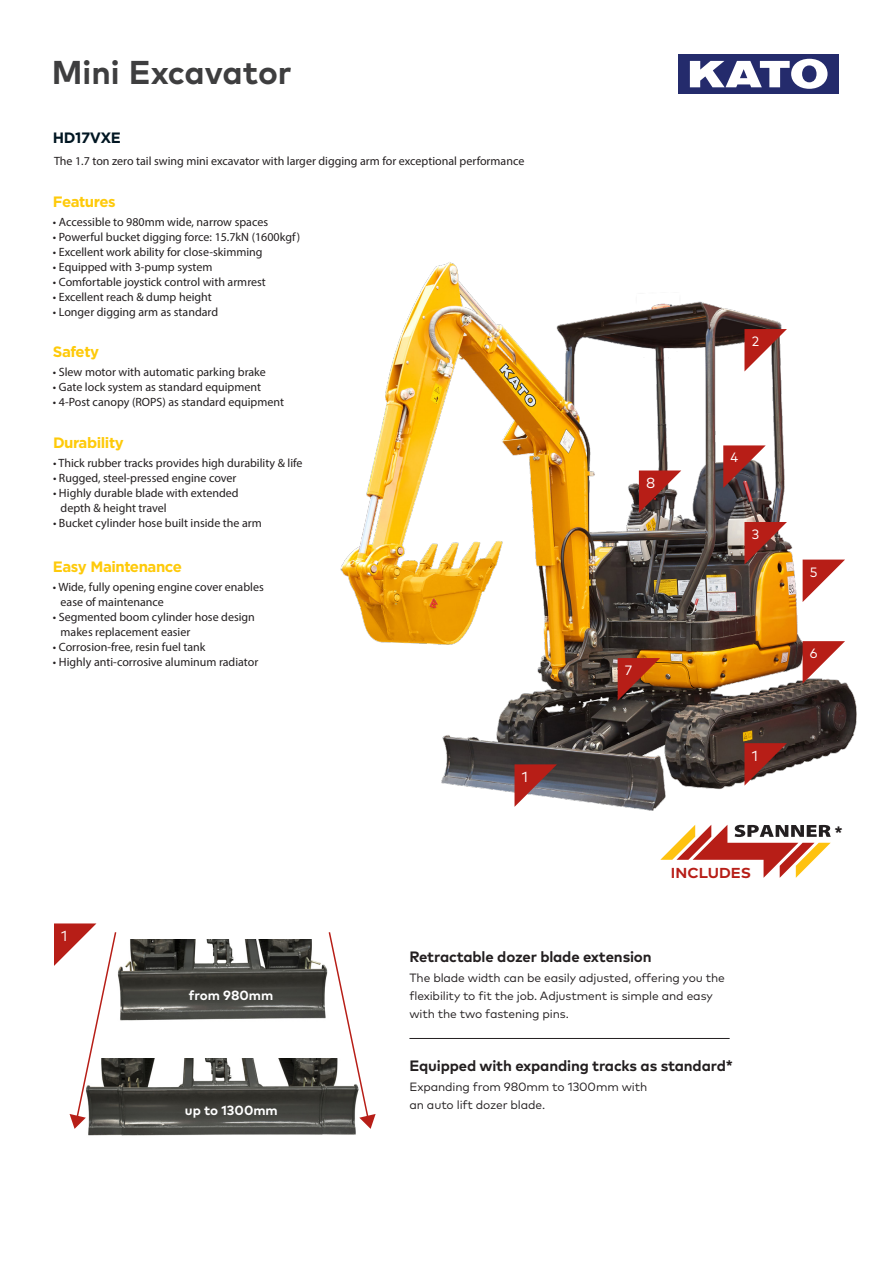
<style>
.page{position:relative;width:893px;height:1263px;background:#fff}
.page>*{position:absolute;margin:0;border:0;box-sizing:border-box;transform-origin:0 0}
.t1{font:700 33px "Mark Pro";color:#3e3e3f}
.t2{font:700 17.4px "Mark Pro";color:#231f20}
.t3{font:700 15px "Mark Pro";letter-spacing:-.01em;color:#231f20}
.t4{font:700 15px "Gotham";letter-spacing:-.03em;color:#feca0a}
.t5{font:700 15px "Gotham";letter-spacing:-.03em;color:#011622}
.t6{font:14.55px "Mark Pro";color:#fff}
.t7{font:700 14.4px "Mark Pro";color:#b71e17;scale:1.05 1}
.t8{font:13.5px "Mark Pro";color:#fff}
.t9{font:700 13.35px "Mark Pro";color:#fff}
.t10{font:12px/15px "Myriad Pro";color:#231f20}
.t11{font:12px/18px "Mark Pro";letter-spacing:-.01em;color:#231f20}
</style>
<div class="page">
<img style="left:340px;top:262px;width:517px;height:563px">
<img style="left:117px;top:939px;width:211px;height:82px">
<img style="left:88px;top:1059px;width:268px;height:77px">
<div style="left:678px;top:54px;width:161px;height:40px;background:#242b6c"></div>
<svg style="left:690px;top:59px;width:137px;height:30px"></svg>
<svg style="left:660px;top:825px;width:171px;height:53px"></svg>
<svg style="left:328px;top:932px;width:48px;height:197px"></svg>
<hr style="left:409px;top:1038px;width:321px;height:1px;background:#231f20">
<svg style="left:639px;top:470px;width:42px;height:43px"></svg>
<svg style="left:514px;top:764px;width:43px;height:43px"></svg>
<svg style="left:744px;top:743px;width:43px;height:43px"></svg>
<svg style="left:744px;top:329px;width:43px;height:42px"></svg>
<svg style="left:723px;top:445px;width:43px;height:43px;background:#954846"></svg>
<svg style="left:744px;top:522px;width:43px;height:42px;background:#a54932"></svg>
<svg style="left:803px;top:560px;width:42px;height:42px"></svg>
<svg style="left:803px;top:641px;width:42px;height:43px"></svg>
<svg style="left:618px;top:658px;width:42px;height:42px;background:#94361a"></svg>
<svg style="left:54px;top:923px;width:63px;height:206px"></svg>
<p class="t1" style="left:52px;top:47px;width:241px">Mini Excavator</p>
<p class="t5" style="left:53px;top:128px;width:70px">HD17VXE</p>
<p class="t10" style="left:54px;top:153px;width:472px">The 1.7 ton zero tail swing mini excavator with larger digging arm for exceptional performance</p>
<p class="t4" style="left:53px;top:192px;width:64px">Features</p>
<p class="t10" style="left:53px;top:215px;width:217px">• Accessible to 980mm wide, narrow spaces</p>
<p class="t10" style="left:53px;top:230px;width:249px">• Powerful bucket digging force: 15.7kN (1600kgf)</p>
<p class="t10" style="left:53px;top:245px;width:211px">• Excellent work ability for close-skimming</p>
<p class="t10" style="left:53px;top:260px;width:161px">• Equipped with 3-pump system</p>
<p class="t10" style="left:53px;top:275px;width:214px">• Comfortable joystick control with armrest</p>
<p class="t10" style="left:53px;top:290px;width:160px">• Excellent reach &amp; dump height</p>
<p class="t10" style="left:53px;top:305px;width:167px">• Longer digging arm as standard</p>
<p class="t4" style="left:53px;top:342px;width:48px">Safety</p>
<p class="t10" style="left:53px;top:365px;width:215px">• Slew motor with automatic parking brake</p>
<p class="t10" style="left:53px;top:380px;width:210px">• Gate lock system as standard equipment</p>
<p class="t10" style="left:53px;top:395px;width:233px">• 4-Post canopy (ROPS) as standard equipment</p>
<p class="t4" style="left:53px;top:433px;width:72px">Durability</p>
<p class="t10" style="left:53px;top:455px;width:251px">• Thick rubber tracks provides high durability &amp; life</p>
<p class="t10" style="left:53px;top:470px;width:185px">• Rugged, steel-pressed engine cover</p>
<p class="t10" style="left:61px;top:485px;width:180px;text-indent:-8px">• Highly durable blade with extended depth &amp; height travel</p>
<p class="t10" style="left:53px;top:515px;width:210px">• Bucket cylinder hose built inside the arm</p>
<p class="t4" style="left:53px;top:556px;width:131px">Easy Maintenance</p>
<p class="t10" style="left:61px;top:579px;width:205px;text-indent:-8px">• Wide, fully opening engine cover enables ease of maintenance</p>
<p class="t10" style="left:61px;top:609px;width:196px;text-indent:-8px">• Segmented boom cylinder hose design makes replacement easier</p>
<p class="t10" style="left:53px;top:639px;width:154px">• Corrosion-free, resin fuel tank</p>
<p class="t10" style="left:53px;top:654px;width:207px">• Highly anti-corrosive aluminum radiator</p>
<p class="t6" style="left:61px;top:925px;width:8px">1</p>
<p class="t9" style="left:189px;top:985px;width:86px">from 980mm</p>
<p class="t9" style="left:185px;top:1100px;width:94px">up to 1300mm</p>
<p class="t6" style="left:646px;top:472px;width:11px">8</p>
<p class="t8" style="left:752px;top:331px;width:9px">2</p>
<p class="t8" style="left:730px;top:447px;width:9px">4</p>
<p class="t8" style="left:752px;top:524px;width:9px">3</p>
<p class="t6" style="left:522px;top:766px;width:8px">1</p>
<p class="t8" style="left:625px;top:660px;width:9px">7</p>
<p class="t6" style="left:752px;top:745px;width:8px">1</p>
<p class="t7" style="left:671px;top:861px;width:78px">INCLUDES</p>
<p class="t3" style="left:409px;top:945px;width:244px">Retractable dozer blade extension</p>
<p class="t11" style="left:409px;top:967px;width:317px">The blade width can be easily adjusted, offering you the flexibility to fit the job. Adjustment is simple and easy with the two fastening pins.</p>
<p class="t3" style="left:409px;top:1054px;width:325px">Equipped with expanding tracks as standard*</p>
<p class="t11" style="left:409px;top:1077px;width:239px">Expanding from 980mm to 1300mm with an auto lift dozer blade.</p>
<p class="t8" style="left:810px;top:562px;width:9px">5</p>
<p class="t8" style="left:810px;top:643px;width:9px">6</p>
<p class="t2" style="left:834px;top:819px;width:10px">*</p>
</div>
